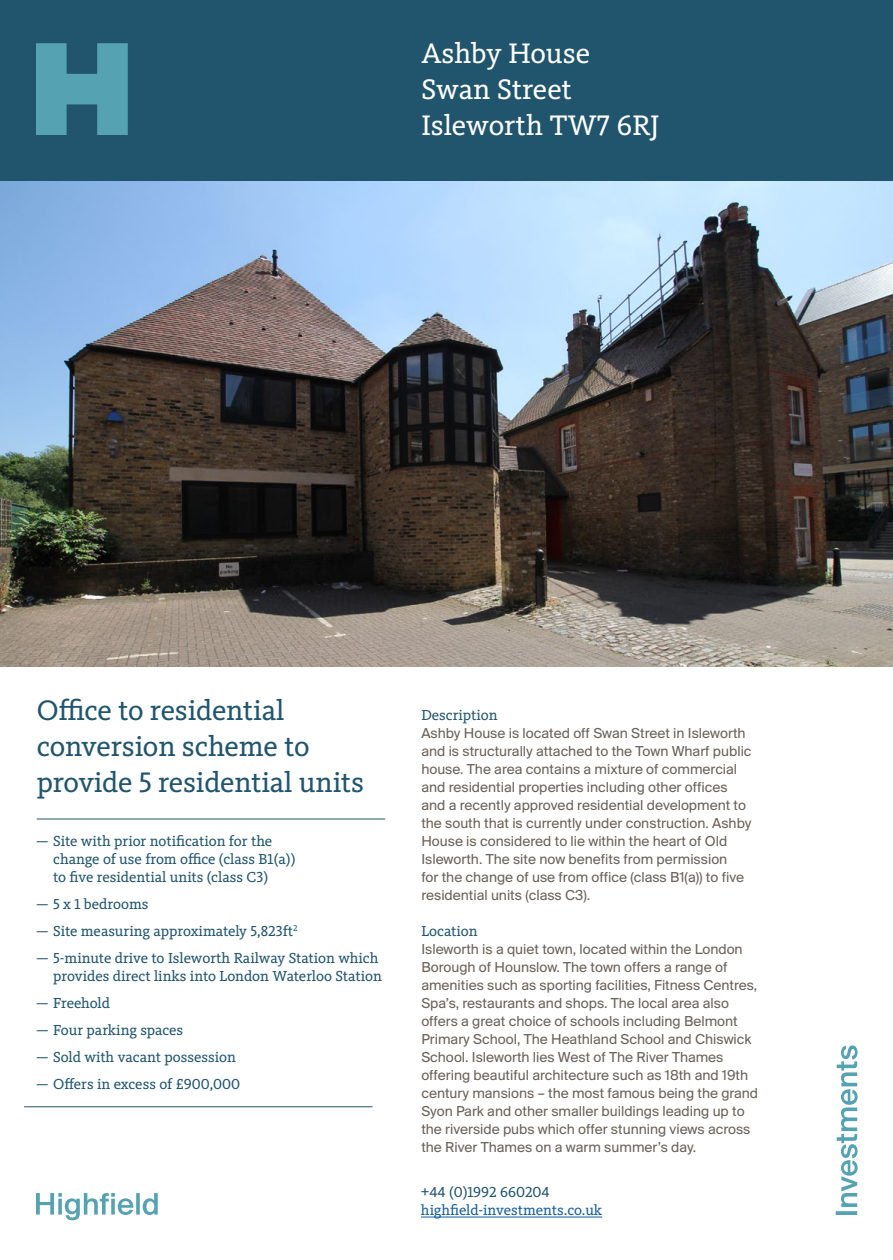
<style>
.page{position:relative;width:893px;height:1260px;background:#fff}
.page>*{position:absolute;margin:0;border:0;box-sizing:border-box;transform-origin:0 0}
.t1{font:29.25px/36px "Kievit Slab Pro";letter-spacing:-.005em;color:#21556d}
.t2{font:29.25px/36px "Kievit Slab Pro";color:#fff}
.t3{font:15px/18px "Suisse BP Intl";color:#6b6259}
.t4{font:15px/18px "Kievit Slab Pro";color:#21556d}
.t5{font:15px "Kievit Slab Pro";letter-spacing:-.005em;color:#175d9e}
</style>
<div class="page">
<img style="left:0;top:180px;width:893px;height:486px">
<svg style="left:36px;top:1193px;width:122px;height:27px"></svg>
<svg style="left:836px;top:1045px;width:22px;height:170px"></svg>
<hr style="left:421px;top:1217px;width:181px;height:1px;background:#175d9e">
<div style="left:0;top:0;width:893px;height:180px;background:#21556d"></div>
<hr style="left:37px;top:819px;width:348px;height:1px;background:#21556d">
<hr style="left:24px;top:1107px;width:349px;height:1px;background:#21556d">
<svg style="left:36px;top:43px;width:92px;height:92px"></svg>
<h1 class="t2" style="left:421px;top:35px;width:239px">Ashby House<br>Swan Street<br>Isleworth TW7 6RJ</h1>
<h1 class="t1" style="left:37px;top:692px;width:329px">Office to residential conversion scheme to provide 5 residential units</h1>
<p class="t4" style="left:53px;top:832px;width:244px;text-indent:-17px">— Site with prior notification for the change of use from office (class B1(a)) to five residential units (class C3)</p>
<p class="t4" style="left:36px;top:895px;width:114px">— 5 x 1 bedrooms</p>
<p class="t4" style="left:36px;top:922px;width:263px">— Site measuring approximately 5,823ft<sup>2</sup></p>
<p class="t4" style="left:36px;top:949px;width:347px;text-align:right">— 5-minute drive to Isleworth Railway Station which provides direct links into London Waterloo Station</p>
<p class="t4" style="left:36px;top:994px;width:75px">— Freehold</p>
<p class="t4" style="left:36px;top:1021px;width:149px">— Four parking spaces</p>
<p class="t4" style="left:36px;top:1048px;width:201px">— Sold with vacant possession</p>
<p class="t4" style="left:36px;top:1075px;width:206px">— Offers in excess of £900,000</p>
<p class="t4" style="left:421px;top:706px;width:78px">Description</p>
<p class="t3" style="left:421px;top:724px;width:332px">Ashby House is located off Swan Street in Isleworth and is structurally attached to the Town Wharf public house. The area contains a mixture of commercial and residential properties including other offices and a recently approved residential development to the south that is currently under construction. Ashby House is considered to lie within the heart of Old Isleworth. The site now benefits from permission<br>for the change of use from office (class B1(a)) to five residential units (class C3).</p>
<p class="t4" style="left:421px;top:922px;width:58px">Location</p>
<p class="t3" style="left:421px;top:940px;width:338px">Isleworth is a quiet town, located within the London Borough of Hounslow. The town offers a range of amenities such as sporting facilities, Fitness Centres, Spa’s, restaurants and shops. The local area also offers a great choice of schools including Belmont Primary School, The Heathland School and Chiswick School. Isleworth lies West of The River Thames offering beautiful architecture such as 18th and 19th century mansions – the most famous being the grand Syon Park and other smaller buildings leading up to the riverside pubs which offer stunning views across the River Thames on a warm summer’s day.</p>
<p class="t4" style="left:421px;top:1183px;width:130px">+44 (0)1992 660204</p>
<p class="t5" style="left:421px;top:1201px;width:183px">highfield-investments.co.uk</p>
</div>
